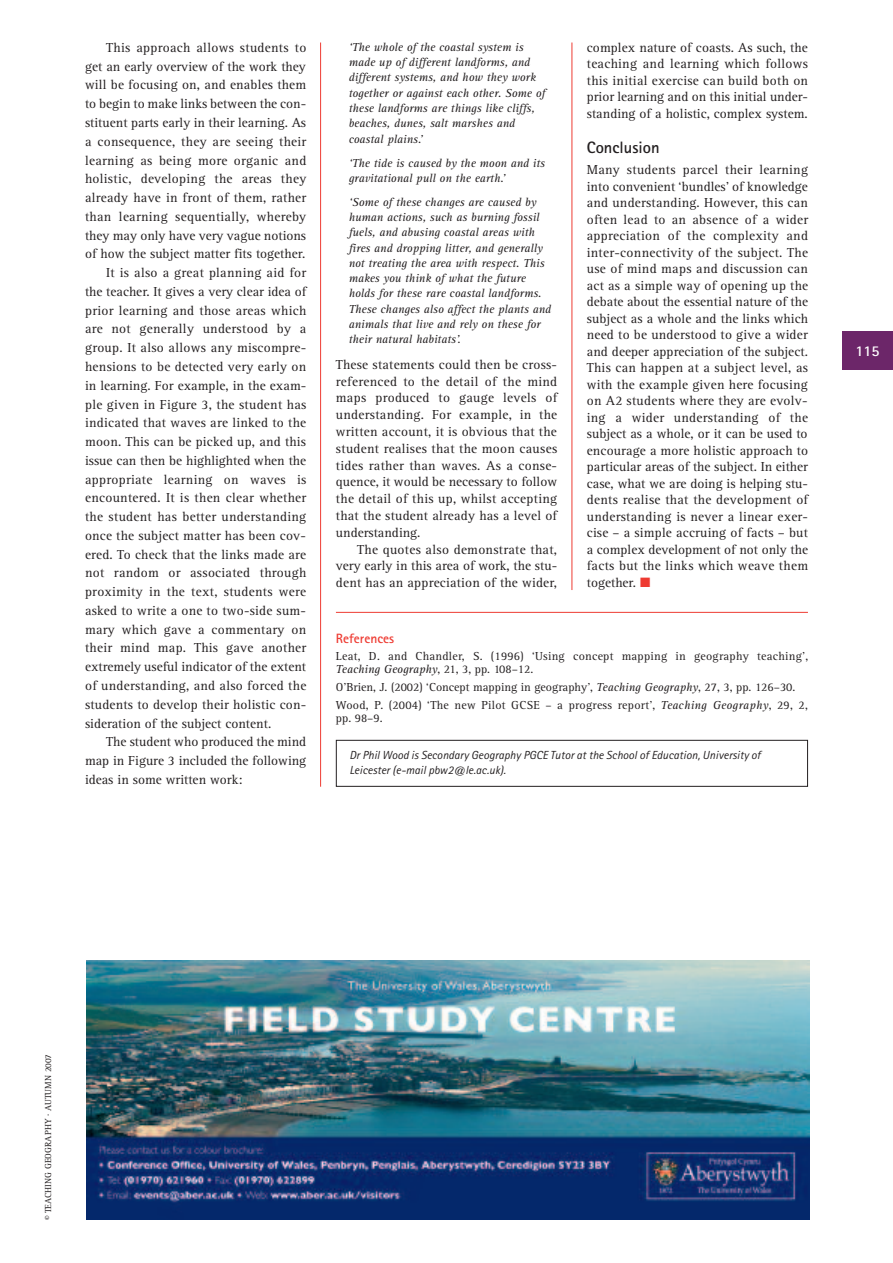
<style>
.page{position:relative;width:893px;height:1263px;background:#fff}
.page>*{position:absolute;margin:0;border:0;box-sizing:border-box;transform-origin:0 0}
.t1{font:700 16.5px "Rotis Sans Serif";color:#231f20}
.t2{font:700 15px "Rotis Sans Serif";color:#fff}
.t3{font:13.5px/16.5px "Rotis Serif";letter-spacing:.015em;color:#231f20;text-align:justify}
.t4{font:700 13.5px "Rotis Sans Serif";color:#ee3b32}
.t5{font:italic 12px/15.3px "Rotis Serif";color:#231f20}
.t6{font:12px/17.7px "Rotis Serif";color:#231f20}
.t7{font:12px/13.5px "Rotis Serif";letter-spacing:.02em;color:#231f20}
.t8{font:italic 11.7px/15px "Rotis Sans Serif";letter-spacing:.005em;color:#231f20}
.t9{font:9px "Rotis Serif";color:#231f20}
.s1{color:#ee3b32}
.s2{font-style:italic}
</style>
<div class="page">
<div style="left:842px;top:332px;width:51px;height:38px;background:#6c2669"></div>
<hr style="left:572px;top:43px;width:1px;height:547px;background:#ee3b32">
<hr style="left:320px;top:43px;width:1px;height:744px;background:#ee3b32">
<div style="left:336px;top:740px;width:472px;height:47px;border:1px solid #231f20"></div>
<hr style="left:336px;top:612px;width:472px;height:1px;background:#ee3b32">
<img style="left:86px;top:960px;width:723px;height:260px">
<p class="t3" style="left:106px;top:41px;width:202px">This approach allows students to</p>
<p class="t3" style="left:85px;top:59px;width:222px">get an early overview of the work they</p>
<p class="t3" style="left:85px;top:78px;width:223px">will be focusing on, and enables them</p>
<p class="t3" style="left:85px;top:97px;width:223px">to begin to make links between the con-</p>
<p class="t3" style="left:85px;top:116px;width:223px">stituent parts early in their learning. As</p>
<p class="t3" style="left:85px;top:134px;width:223px">a consequence, they are seeing their</p>
<p class="t3" style="left:85px;top:153px;width:223px">learning as being more organic and</p>
<p class="t3" style="left:85px;top:172px;width:223px">holistic, developing the areas they</p>
<p class="t3" style="left:85px;top:191px;width:223px">already have in front of them, rather</p>
<p class="t3" style="left:85px;top:209px;width:223px">than learning sequentially, whereby</p>
<p class="t3" style="left:85px;top:228px;width:223px">they may only have very vague notions</p>
<p class="t3" style="left:85px;top:247px;width:222px">of how the subject matter fits together.</p>
<p class="t3" style="left:106px;top:266px;width:202px">It is also a great planning aid for</p>
<p class="t3" style="left:85px;top:285px;width:223px">the teacher. It gives a very clear idea of</p>
<p class="t3" style="left:85px;top:303px;width:223px">prior learning and those areas which</p>
<p class="t3" style="left:85px;top:322px;width:223px">are not generally understood by a</p>
<p class="t3" style="left:85px;top:341px;width:223px">group. It also allows any miscompre-</p>
<p class="t3" style="left:85px;top:360px;width:223px">hensions to be detected very early on</p>
<p class="t3" style="left:85px;top:378px;width:223px">in learning. For example, in the exam-</p>
<p class="t3" style="left:85px;top:397px;width:223px">ple given in Figure 3, the student has</p>
<p class="t3" style="left:85px;top:416px;width:223px">indicated that waves are linked to the</p>
<p class="t3" style="left:85px;top:435px;width:223px">moon. This can be picked up, and this</p>
<p class="t3" style="left:85px;top:453px;width:223px">issue can then be highlighted when the</p>
<p class="t3" style="left:85px;top:472px;width:223px">appropriate learning on waves is</p>
<p class="t3" style="left:85px;top:491px;width:223px">encountered. It is then clear whether</p>
<p class="t3" style="left:85px;top:510px;width:223px">the student has better understanding</p>
<p class="t3" style="left:85px;top:528px;width:222px">once the subject matter has been cov-</p>
<p class="t3" style="left:85px;top:547px;width:223px">ered. To check that the links made are</p>
<p class="t3" style="left:85px;top:566px;width:223px">not random or associated through</p>
<p class="t3" style="left:85px;top:585px;width:223px">proximity in the text, students were</p>
<p class="t3" style="left:85px;top:604px;width:223px">asked to write a one to two-side sum-</p>
<p class="t3" style="left:85px;top:622px;width:223px">mary which gave a commentary on</p>
<p class="t3" style="left:85px;top:641px;width:223px">their mind map. This gave another</p>
<p class="t3" style="left:85px;top:660px;width:223px">extremely useful indicator of the extent</p>
<p class="t3" style="left:85px;top:679px;width:223px">of understanding, and also forced the</p>
<p class="t3" style="left:85px;top:697px;width:223px">students to develop their holistic con-</p>
<p class="t3" style="left:85px;top:716px;width:188px">sideration of the subject content.</p>
<p class="t3" style="left:106px;top:735px;width:201px">The student who produced the mind</p>
<p class="t3" style="left:85px;top:754px;width:223px">map in Figure 3 included the following</p>
<p class="t3" style="left:85px;top:772px;width:159px">ideas in some written work:</p>
<p class="t5" style="left:349px;top:40px;width:198px">‘The whole of the coastal system is made up of different landforms, and different systems, and how they work together or against each other. Some of these landforms are things like cliffs, beaches, dunes, salt marshes and coastal plains.’</p>
<p class="t5" style="left:349px;top:156px;width:198px">‘The tide is caused by the moon and its gravitational pull on the earth.’</p>
<p class="t5" style="left:349px;top:195px;width:204px">‘Some of these changes are caused by human actions, such as burning fossil fuels, and abusing coastal areas with fires and dropping litter, and generally not treating the area with respect. This makes you think of what the future holds for these rare coastal landforms.<br>These changes also affect the plants and animals that live and rely on these for their natural habitats’.</p>
<p class="t3" style="left:336px;top:357px;width:223px">These statements could then be cross&shy;referenced to the detail of the mind maps produced to gauge levels of understanding. For example, in the written account, it is obvious that the student realises that the moon causes tides rather than waves. As a conse&shy;quence, it would be necessary to follow the detail of this up, whilst accepting that the student already has a level of understanding.</p>
<p class="t3" style="left:336px;top:542px;width:223px;text-indent:21px">The quotes also demonstrate that, very early in this area of work, the stu&shy;dent has an appreciation of the wider,</p>
<p class="t3" style="left:587px;top:41px;width:223px">complex nature of coasts. As such, the teaching and learning which follows this initial exercise can build both on prior learning and on this initial under&shy;standing of a holistic, complex system.</p>
<p class="t1" style="left:587px;top:142px;width:74px">Conclusion</p>
<p class="t3" style="left:587px;top:163px;width:223px">Many students parcel their learning into convenient ‘bundles’ of knowledge and understanding. However, this can often lead to an absence of a wider appreciation of the complexity and inter-connectivity of the subject. The use of mind maps and discussion can act as a simple way of opening up the debate about the essential nature of the subject as a whole and the links which need to be understood to give a wider and deeper appreciation of the subject.<br>This can happen at a subject level, as with the example given here focusing on A2 students where they are evolv&shy;ing a wider understanding of the subject as a whole, or it can be used to encourage a more holistic approach to particular areas of the subject. In either case, what we are doing is helping stu&shy;dents realise that the development of understanding is never a linear exer&shy;cise – a simple accruing of facts – but a complex development of not only the facts but the links which weave them together. <span class="s1">■</span></p>
<p class="t4" style="left:336px;top:634px;width:60px">References</p>
<p class="t7" style="left:336px;top:650px;width:474px">Leat, D. and Chandler, S. (1996) ‘Using concept mapping in geography teaching’,<br><span class="s2">Teaching Geography</span>, 21, 3, pp. 108–12.</p>
<p class="t6" style="left:336px;top:679px;width:473px">O’Brien, J. (2002) ‘Concept mapping in geography’, <span class="s2">Teaching Geography</span>, 27, 3, pp. 126–30.<br>Wood, P. (2004) ‘The new Pilot GCSE – a progress report’, <span class="s2">Teaching Geography</span>, 29, 2,</p>
<p class="t7" style="left:336px;top:713px;width:48px">pp. 98–9.</p>
<p class="t8" style="left:349px;top:748px;width:413px">Dr Phil Wood is Secondary Geography PGCE Tutor at the School of Education, University of<br>Leicester (e-mail pbw2@le.ac.uk).</p>
<p class="t2" style="left:855px;top:345px;width:26px">115</p>
<p class="t9" style="left:45px;top:1220px;width:168px;rotate:-90deg">© TEACHING GEOGRAPHY . AUTUMN 2007</p>
</div>
